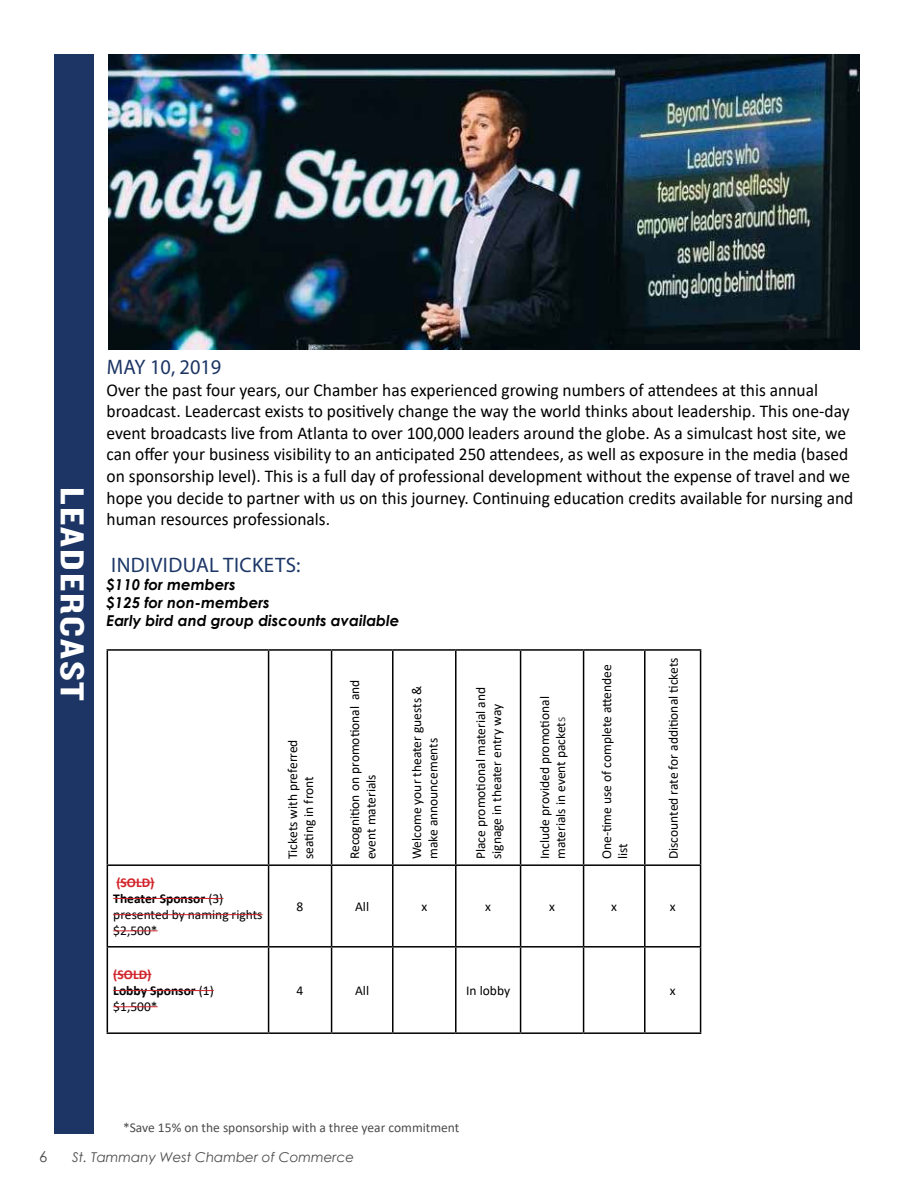
<style>
.page{position:relative;width:918px;height:1188px;background:#fff}
.page>*{position:absolute;margin:0;border:0;box-sizing:border-box;transform-origin:0 0}
.t1{font:34.5px "Knockout HTF50 Welterweight";letter-spacing:.05em;color:#fff;scale:1.2 1}
.t2{font:21px "Myriad Pro";letter-spacing:.02em;color:#1d3767}
.t3{font:21px "Myriad Pro";color:#1c3564}
.t4{font:18px/21.6px "Calibri";color:#000}
.t5{font:italic 700 15px/18px "Century Gothic";color:#000}
.t6{font:15px "Century Gothic";color:#4d4b4d}
.t7{font:13.5px/16.2px "Calibri";color:#000}
.t8{font:13.5px "Calibri";color:#4c4c4e}
.t9{font:italic 13.5px "Century Gothic";color:#4d4b4d}
.t10{font:700 13.5px/16.2px "Calibri";color:#000}
.s1{font-weight:700;color:#d2232a}
.s2{font-weight:700}
.s3{color:#d2232a}
.s4{font-weight:400}
.s5{color:#4c4c4e}
</style>
<div class="page">
<div style="left:54px;top:54px;width:40px;height:1080px;background:#1c3564"></div>
<hr style="left:107px;top:649px;width:162px;height:2px;background:#000">
<hr style="left:107px;top:651px;width:1px;height:213px;background:#000">
<hr style="left:269px;top:649px;width:63px;height:2px;background:#000">
<hr style="left:268px;top:651px;width:1px;height:213px;background:#000">
<hr style="left:332px;top:649px;width:61px;height:2px;background:#000">
<hr style="left:331px;top:651px;width:1px;height:213px;background:#000">
<hr style="left:393px;top:649px;width:63px;height:2px;background:#000">
<hr style="left:392px;top:651px;width:2px;height:213px;background:#000">
<hr style="left:456px;top:649px;width:65px;height:2px;background:#000">
<hr style="left:455px;top:651px;width:2px;height:213px;background:#000">
<hr style="left:521px;top:649px;width:63px;height:2px;background:#000">
<hr style="left:520px;top:651px;width:1px;height:213px;background:#000">
<hr style="left:584px;top:649px;width:61px;height:2px;background:#000">
<hr style="left:583px;top:651px;width:1px;height:213px;background:#000">
<hr style="left:645px;top:649px;width:56px;height:2px;background:#000">
<hr style="left:644px;top:651px;width:2px;height:213px;background:#000">
<hr style="left:700px;top:651px;width:1px;height:213px;background:#000">
<hr style="left:107px;top:864px;width:162px;height:2px;background:#000">
<hr style="left:107px;top:866px;width:1px;height:80px;background:#000">
<hr style="left:269px;top:864px;width:63px;height:2px;background:#000">
<hr style="left:268px;top:866px;width:1px;height:80px;background:#000">
<hr style="left:332px;top:864px;width:61px;height:2px;background:#000">
<hr style="left:331px;top:866px;width:1px;height:80px;background:#000">
<hr style="left:393px;top:864px;width:63px;height:2px;background:#000">
<hr style="left:392px;top:866px;width:2px;height:80px;background:#000">
<hr style="left:456px;top:864px;width:65px;height:2px;background:#000">
<hr style="left:455px;top:866px;width:2px;height:80px;background:#000">
<hr style="left:521px;top:864px;width:63px;height:2px;background:#000">
<hr style="left:520px;top:866px;width:1px;height:80px;background:#000">
<hr style="left:584px;top:864px;width:61px;height:2px;background:#000">
<hr style="left:583px;top:866px;width:1px;height:80px;background:#000">
<hr style="left:645px;top:864px;width:56px;height:2px;background:#000">
<hr style="left:644px;top:866px;width:2px;height:80px;background:#000">
<hr style="left:700px;top:866px;width:1px;height:80px;background:#000">
<hr style="left:107px;top:946px;width:162px;height:2px;background:#000">
<hr style="left:107px;top:948px;width:1px;height:84px;background:#000">
<hr style="left:269px;top:946px;width:63px;height:2px;background:#000">
<hr style="left:268px;top:948px;width:1px;height:84px;background:#000">
<hr style="left:332px;top:946px;width:61px;height:2px;background:#000">
<hr style="left:331px;top:948px;width:1px;height:84px;background:#000">
<hr style="left:393px;top:946px;width:63px;height:2px;background:#000">
<hr style="left:392px;top:948px;width:2px;height:84px;background:#000">
<hr style="left:456px;top:946px;width:65px;height:2px;background:#000">
<hr style="left:455px;top:948px;width:2px;height:84px;background:#000">
<hr style="left:521px;top:946px;width:63px;height:2px;background:#000">
<hr style="left:520px;top:948px;width:1px;height:84px;background:#000">
<hr style="left:584px;top:946px;width:61px;height:2px;background:#000">
<hr style="left:583px;top:948px;width:1px;height:84px;background:#000">
<hr style="left:645px;top:946px;width:56px;height:2px;background:#000">
<hr style="left:644px;top:948px;width:2px;height:84px;background:#000">
<hr style="left:700px;top:948px;width:1px;height:84px;background:#000">
<hr style="left:107px;top:1032px;width:162px;height:2px;background:#000">
<hr style="left:269px;top:1032px;width:63px;height:2px;background:#000">
<hr style="left:332px;top:1032px;width:61px;height:2px;background:#000">
<hr style="left:393px;top:1032px;width:63px;height:2px;background:#000">
<hr style="left:456px;top:1032px;width:65px;height:2px;background:#000">
<hr style="left:521px;top:1032px;width:63px;height:2px;background:#000">
<hr style="left:584px;top:1032px;width:61px;height:2px;background:#000">
<hr style="left:645px;top:1032px;width:56px;height:2px;background:#000">
<hr style="left:116px;top:882px;width:39px;height:1px;background:#d2232a">
<hr style="left:113px;top:898px;width:110px;height:1px;background:#d2232a">
<hr style="left:113px;top:914px;width:150px;height:1px;background:#d2232a">
<hr style="left:113px;top:930px;width:45px;height:1px;background:#d2232a">
<hr style="left:113px;top:974px;width:38px;height:1px;background:#d2232a">
<hr style="left:113px;top:990px;width:101px;height:1px;background:#d2232a">
<hr style="left:113px;top:1006px;width:45px;height:1px;background:#d2232a">
<img style="left:108px;top:54px;width:752px;height:295px">
<h1 class="t1" style="left:90px;top:487px;width:180px;rotate:90deg">LEADERCAST</h1>
<p class="t3" style="left:107px;top:354px;width:116px">MAY 10, 2019</p>
<p class="t4" style="left:107px;top:378px;width:748px">Over the past four years, our Chamber has experienced growing numbers of attendees at this annual broadcast. Leadercast exists to positively change the way the world thinks about leadership. This one-day event broadcasts live from Atlanta to over 100,000 leaders around the globe. As a simulcast host site, we can offer your business visibility to an anticipated 250 attendees, as well as exposure in the media (based on sponsorship level). This is a full day of professional development without the expense of travel and we hope you decide to partner with us on this journey. Continuing education credits available for nursing and human resources professionals.</p>
<p class="t2" style="left:111px;top:552px;width:191px">INDIVIDUAL TICKETS:</p>
<p class="t5" style="left:107px;top:575px;width:294px">$110 for members<br>$125 for non-members<br>Early bird and group discounts available</p>
<p class="t7" style="left:113px;top:874px;width:151px"><span class="s1">(SOLD)<br></span><span class="s2">Theater Sponsor</span> (3) presented by naming rights $2,500*</p>
<p class="t10" style="left:113px;top:966px;width:102px"><span class="s3">(SOLD)<br></span>Lobby Sponsor <span class="s4">(1) $1,500*</span></p>
<p class="t7" style="left:284px;top:859px;width:121px;rotate:-90deg">Tickets with preferred seating in front</p>
<p class="t7" style="left:346px;top:859px;width:181px;rotate:-90deg">Recognition on promotional and event materials</p>
<p class="t7" style="left:408px;top:859px;width:175px;rotate:-90deg">Welcome your theater guests &amp; make announcements</p>
<p class="t7" style="left:472px;top:859px;width:174px;rotate:-90deg">Place promotional material and signage in theater entry way</p>
<p class="t7" style="left:536px;top:859px;width:164px;rotate:-90deg">Include provided promotional materials in event packet<span class="s5">s</span></p>
<p class="t7" style="left:598px;top:859px;width:196px;rotate:-90deg">One-time use of complete attendee list</p>
<p class="t7" style="left:665px;top:859px;width:203px;rotate:-90deg">Discounted rate for additional tickets</p>
<p class="t7" style="left:297px;top:898px;width:8px">8</p>
<p class="t7" style="left:355px;top:898px;width:15px">All</p>
<p class="t7" style="left:421px;top:898px;width:7px">x</p>
<p class="t7" style="left:485px;top:898px;width:7px">x</p>
<p class="t7" style="left:549px;top:898px;width:7px">x</p>
<p class="t7" style="left:611px;top:898px;width:7px">x</p>
<p class="t7" style="left:670px;top:898px;width:7px">x</p>
<p class="t7" style="left:297px;top:982px;width:8px">4</p>
<p class="t7" style="left:355px;top:982px;width:15px">All</p>
<p class="t7" style="left:466px;top:982px;width:45px">In lobby</p>
<p class="t7" style="left:670px;top:982px;width:7px">x</p>
<p class="t8" style="left:123px;top:1118px;width:338px">*Save 15% on the sponsorship with a three year commitment</p>
<p class="t6" style="left:39px;top:1146px;width:10px">6</p>
<p class="t9" style="left:72px;top:1147px;width:283px">St. Tammany West Chamber of Commerce</p>
</div>
